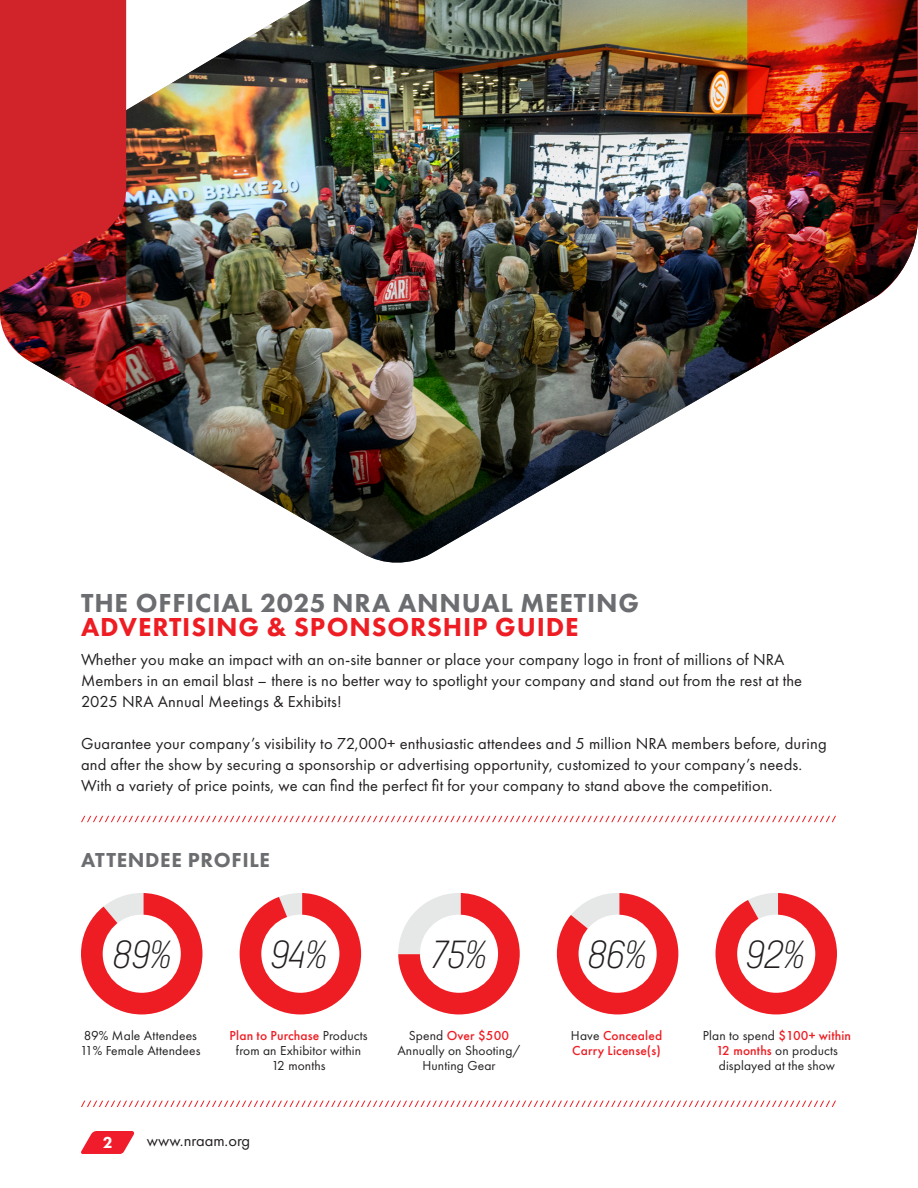
<style>
.page{position:relative;width:918px;height:1188px;background:#fff}
.page>*{position:absolute;margin:0;border:0;box-sizing:border-box;transform-origin:0 0}
.t1{font:italic 300 condensed 39px "Neusa Next Std";letter-spacing:-.01em;color:#231f20}
.t2{font:800 27px/24px "Futura PT";letter-spacing:.03em;color:#6c6d70}
.t3{font:800 21px "Futura PT";letter-spacing:.03em;color:#6c6d70}
.t4{font:16.5px/21px "Futura PT";letter-spacing:.01em;color:#231f20}
.t5{font:800 16.5px "Futura PT";color:#fff}
.t6{font:13.5px/15px "Futura PT";letter-spacing:.01em;color:#231f20;text-align:center}
.t7{font:500 13.5px/15px "Futura PT";letter-spacing:.01em;color:#ee1d23}
.s1{color:#ee1d23}
.s2{font-weight:500;color:#ee1d23}
.s3{font-weight:400;color:#231f20}
</style>
<div class="page">
<svg style="left:81px;top:1131px;width:54px;height:23px"></svg>
<svg style="left:81px;top:816px;width:755px;height:6px"></svg>
<svg style="left:81px;top:1101px;width:755px;height:6px"></svg>
<div style="left:0;top:0;width:918px;height:565px;background:#231f20;opacity:.75"></div>
<svg style="left:0;top:0;width:126px;height:417px"></svg>
<img style="left:747px;top:0;width:171px;height:371px">
<svg style="left:81px;top:893px;width:121px;height:121px"></svg>
<svg style="left:240px;top:893px;width:121px;height:121px"></svg>
<svg style="left:398px;top:893px;width:122px;height:121px"></svg>
<svg style="left:557px;top:893px;width:121px;height:121px"></svg>
<svg style="left:716px;top:893px;width:121px;height:121px"></svg>
<p class="t2" style="left:81px;top:590px;width:560px">THE OFFICIAL 2025 NRA ANNUAL MEETING<br><span class="s1">ADVERTISING &amp; SPONSORSHIP GUIDE</span></p>
<p class="t4" style="left:81px;top:649px;width:723px">Whether you make an impact with an on-site banner or place your company logo in front of millions of NRA<br>Members in an email blast – there is no better way to spotlight your company and stand out from the rest at the<br>2025 NRA Annual Meetings &amp; Exhibits!</p>
<p class="t4" style="left:81px;top:733px;width:747px">Guarantee your company’s visibility to 72,000+ enthusiastic attendees and 5 million NRA members before, during and after the show by securing a sponsorship or advertising opportunity, customized to your company’s needs.<br>With a variety of price points, we can find the perfect fit for your company to stand above the competition.</p>
<p class="t3" style="left:81px;top:847px;width:190px">ATTENDEE PROFILE</p>
<p class="t1" style="left:112px;top:931px;width:60px">89%</p>
<p class="t6" style="left:84px;top:1028px;width:115px">89% Male Attendees</p>
<p class="t6" style="left:80px;top:1043px;width:122px">11% Female Attendees</p>
<p class="t1" style="left:270px;top:931px;width:58px">94%</p>
<p class="t6" style="left:230px;top:1028px;width:139px"><span class="s2">Plan to Purchase</span> Products from an Exhibitor within<br>12 months</p>
<p class="t5" style="left:103px;top:1132px;width:11px">2</p>
<p class="t4" style="left:147px;top:1130px;width:105px">www.nraam.org</p>
<p class="t1" style="left:432px;top:931px;width:56px">75%</p>
<p class="t6" style="left:397px;top:1028px;width:125px">Spend <span class="s2">Over $500<br></span>Annually on Shooting/<br>Hunting Gear</p>
<p class="t1" style="left:587px;top:931px;width:60px">86%</p>
<p class="t7" style="left:571px;top:1028px;width:93px"><span class="s3">Have</span> Concealed<br>Carry License(s)</p>
<p class="t1" style="left:746px;top:931px;width:60px">92%</p>
<p class="t6" style="left:703px;top:1028px;width:150px">Plan to spend <span class="s2">$100+ within<br>12 months</span> on products displayed at the show</p>
</div>
